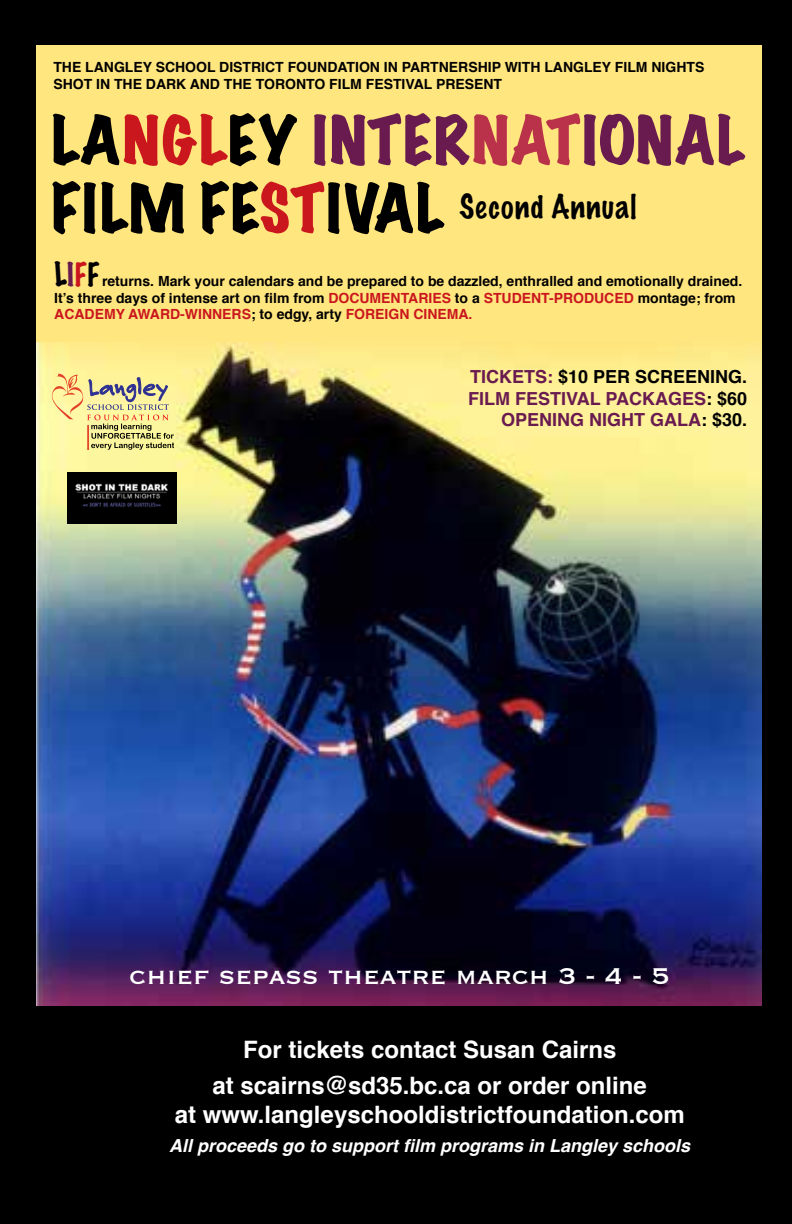
<style>
.page{position:relative;width:792px;height:1224px;background:#000}
.page>*{position:absolute;margin:0;border:0;box-sizing:border-box;transform-origin:0 0}
.t1{font:expanded 60px "Marker Felt";letter-spacing:.03em;color:#691b50}
.t2{font:30px "Copperplate";color:#fff}
.t3{font:100 30px "Marker Felt";letter-spacing:.04em;color:#000}
.t4{font:700 24px/36px "Helvetica";color:#fff;text-align:center}
.t5{font:700 18px/21.6px "Helvetica";color:#691b50;text-align:right}
.t6{font:italic 700 18px "Helvetica";color:#fff}
.t7{font:700 14px/16.8px "Helvetica";color:#000}
.s1{color:#000}
.s2{color:#ca171e}
.s3{color:#ba314a}
.s4{font-weight:400;font-stretch:expanded;font-size:60px}
.s5{font-weight:400;font-stretch:expanded;font-size:60px;color:#ca171e}
.s6{font-family:"Marker Felt";font-weight:100;font-size:30px}
.s7{font-family:"Marker Felt";font-weight:100;font-size:30px;color:#691b50}
.s8{font-family:"Marker Felt";font-weight:100;font-size:30px;color:#ca171e}
</style>
<div class="page">
<img style="left:36px;top:342px;width:726px;height:663px">
<div style="left:36px;top:45px;width:726px;height:297px;background:#ffe67f"></div>
<svg style="left:52px;top:374px;width:122px;height:76px;background:#dfd191"></svg>
<img style="left:68px;top:472px;width:108px;height:52px">
<p class="t7" style="left:53px;top:59px;width:643px">The Langley School District Foundation in partnership with langley film nights<br>Shot in the Dark and The toronto film festival present</p>
<h1 class="t1" style="left:52px;top:93px;width:694px"><span class="s1">LA</span><span class="s2">NGL</span><span class="s1">EY</span> INTER<span class="s3">NAT</span>IONAL</h1>
<h2 class="t3" style="left:52px;top:183px;width:586px"><span class="s4">FILM FE</span><span class="s5">ST</span><span class="s4">IVAL</span> Second Annual</h2>
<p class="t7" style="left:54px;top:273px;width:690px"><span class="s6">L</span><span class="s7">I</span><span class="s8">F</span><span class="s6">F</span> returns. Mark your calendars and be prepared to be dazzled, enthralled and emotionally drained.<br>It’s three days of intense art on film from <span class="s2">documentaries</span> to a <span class="s2">student-produced</span> montage; from <span class="s2">academy award-winners</span>; to edgy, arty <span class="s2">foreign cinema.</span></p>
<p class="t5" style="left:468px;top:366px;width:281px">Tickets : <span class="s1">$10 per screening.<br></span>Film Festival Packages<span class="s1">: $60 </span>opening night Gala<span class="s1">: $30.</span></p>
<h2 class="t2" style="left:130px;top:957px;width:542px">chief sepass theatre march 3 - 4 - 5</h2>
<h3 class="t4" style="left:213px;top:1032px;width:436px">For tickets contact Susan Cairns<br>at scairns@sd35.bc.ca or order online</h3>
<h3 class="t4" style="left:175px;top:1097px;width:511px">at www.langleyschooldistrictfoundation.com</h3>
<p class="t6" style="left:169px;top:1131px;width:523px">All proceeds go to support film programs in Langley schools</p>
</div>
